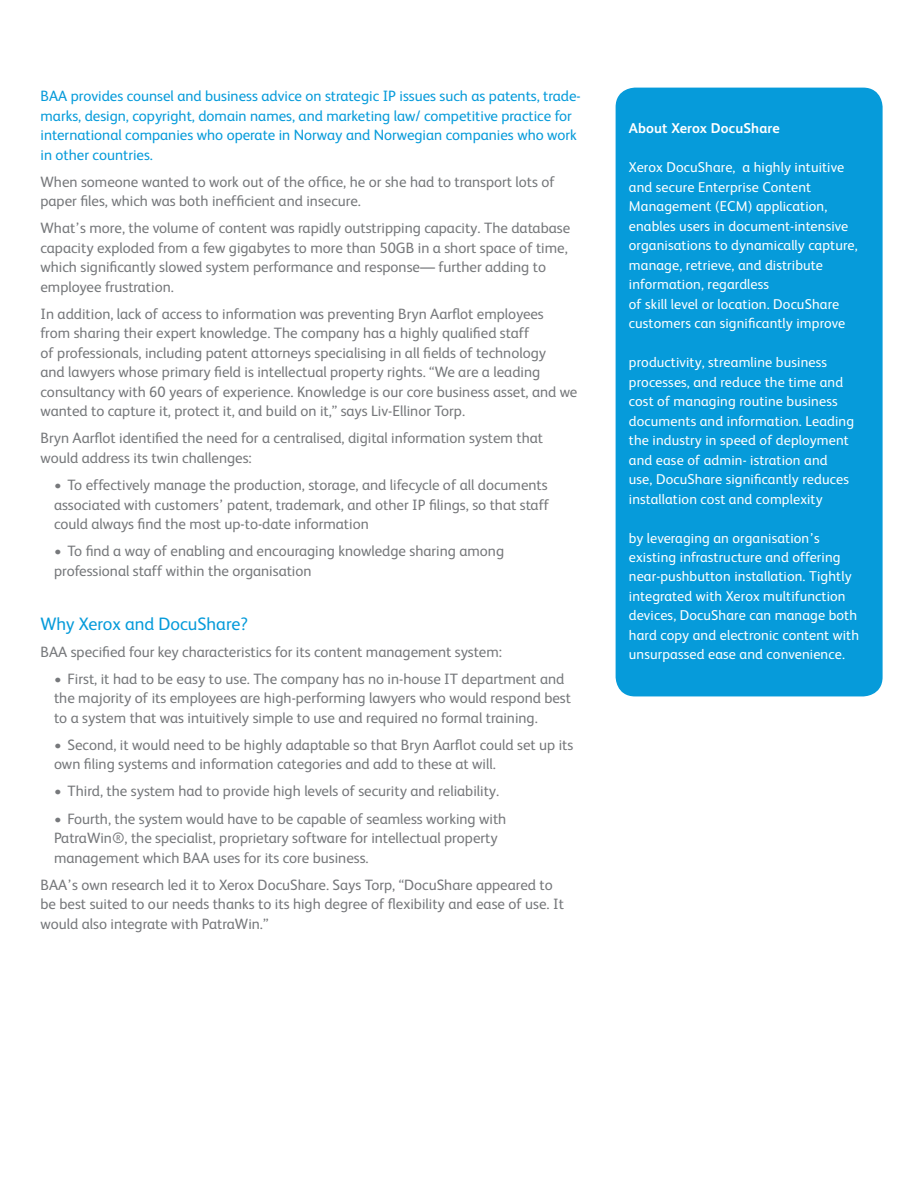
<style>
.page{position:relative;width:918px;height:1188px;background:#fff}
.page>*{position:absolute;margin:0;border:0;box-sizing:border-box;transform-origin:0 0}
.t1{font:18px "Xerox Sans";color:#069bda}
.t2{font:15px/19.5px "Xerox Sans";color:#76787b}
.t3{font:15px/19.5px "Xerox Sans";color:#069bda}
.t4{font:14.25px/19.5px "Xerox Sans";letter-spacing:.01em;color:#fff}
.t5{font:700 14.25px "Xerox Sans";letter-spacing:.01em;color:#fff}
</style>
<div class="page">
<div style="left:617px;top:89px;width:264px;height:606px;background:#069bda;border-radius:18px"></div>
<div style="left:616px;top:88px;width:267px;height:608px;border:3px solid #069bda;border-radius:18px"></div>
<p class="t3" style="left:40px;top:86px;width:542px">BAA provides counsel and business advice on strategic IP issues such as patents, trade&shy;marks, design, copyright, domain names, and marketing law/ competitive practice for international companies who operate in Norway and Norwegian companies who work in other countries.</p>
<p class="t2" style="left:40px;top:171px;width:516px">When someone wanted to work out of the office, he or she had to transport lots of paper files, which was both inefficient and insecure.</p>
<p class="t2" style="left:40px;top:218px;width:531px">What’s more, the volume of content was rapidly outstripping capacity. The database capacity exploded from a few gigabytes to more than 50GB in a short space of time, which significantly slowed system performance and response— further adding to employee frustration.</p>
<p class="t2" style="left:40px;top:303px;width:538px">In addition, lack of access to information was preventing Bryn Aarflot employees<br>from sharing their expert knowledge. The company has a highly qualified staff<br>of professionals, including patent attorneys specialising in all fields of technology<br>and lawyers whose primary field is intellectual property rights. “We are a leading consultancy with 60 years of experience. Knowledge is our core business asset, and we wanted to capture it, protect it, and build on it,” says Liv-Ellinor Torp.</p>
<p class="t2" style="left:40px;top:428px;width:504px">Bryn Aarflot identified the need for a centralised, digital information system that would address its twin challenges:</p>
<p class="t2" style="left:54px;top:474px;width:497px;text-align:justify">• To effectively manage the production, storage, and lifecycle of all documents associated with customers’ patent, trademark, and other IP filings, so that staff could always find the most up-to-date information</p>
<p class="t2" style="left:54px;top:540px;width:452px">• To find a way of enabling and encouraging knowledge sharing among professional staff within the organisation</p>
<p class="t1" style="left:40px;top:612px;width:209px">Why Xerox and DocuShare?</p>
<p class="t2" style="left:40px;top:641px;width:463px">BAA specified four key characteristics for its content management system:</p>
<p class="t2" style="left:54px;top:668px;width:519px">• First, it had to be easy to use. The company has no in-house IT department and the majority of its employees are high-performing lawyers who would respond best to a system that was intuitively simple to use and required no formal training.</p>
<p class="t2" style="left:54px;top:734px;width:521px">• Second, it would need to be highly adaptable so that Bryn Aarflot could set up its own filing systems and information categories and add to these at will.</p>
<p class="t2" style="left:54px;top:781px;width:447px">• Third, the system had to provide high levels of security and reliability.</p>
<p class="t2" style="left:54px;top:808px;width:454px">• Fourth, the system would have to be capable of seamless working with<br>PatraWin®, the specialist, proprietary software for intellectual property management which BAA uses for its core business.</p>
<p class="t2" style="left:40px;top:874px;width:525px">BAA’s own research led it to Xerox DocuShare. Says Torp, “DocuShare appeared to be best suited to our needs thanks to its high degree of flexibility and ease of use. It would also integrate with PatraWin.”</p>
<p class="t5" style="left:629px;top:118px;width:152px">About Xerox DocuShare</p>
<p class="t4" style="left:629px;top:157px;width:230px">Xerox DocuShare, a highly intuitive and secure Enterprise Content Management (ECM) application, enables users in document-intensive organisations to dynamically capture, manage, retrieve, and distribute information, regardless<br>of skill level or location. DocuShare customers can significantly improve</p>
<p class="t4" style="left:629px;top:352px;width:227px">productivity, streamline business processes, and reduce the time and cost of managing routine business documents and information. Leading the industry in speed of deployment and ease of admin- istration and use, DocuShare significantly reduces installation cost and complexity</p>
<p class="t4" style="left:629px;top:527px;width:232px">by leveraging an organisation’s existing infrastructure and offering near-pushbutton installation. Tightly integrated with Xerox multifunction devices, DocuShare can manage both hard copy and electronic content with unsurpassed ease and convenience.</p>
</div>
